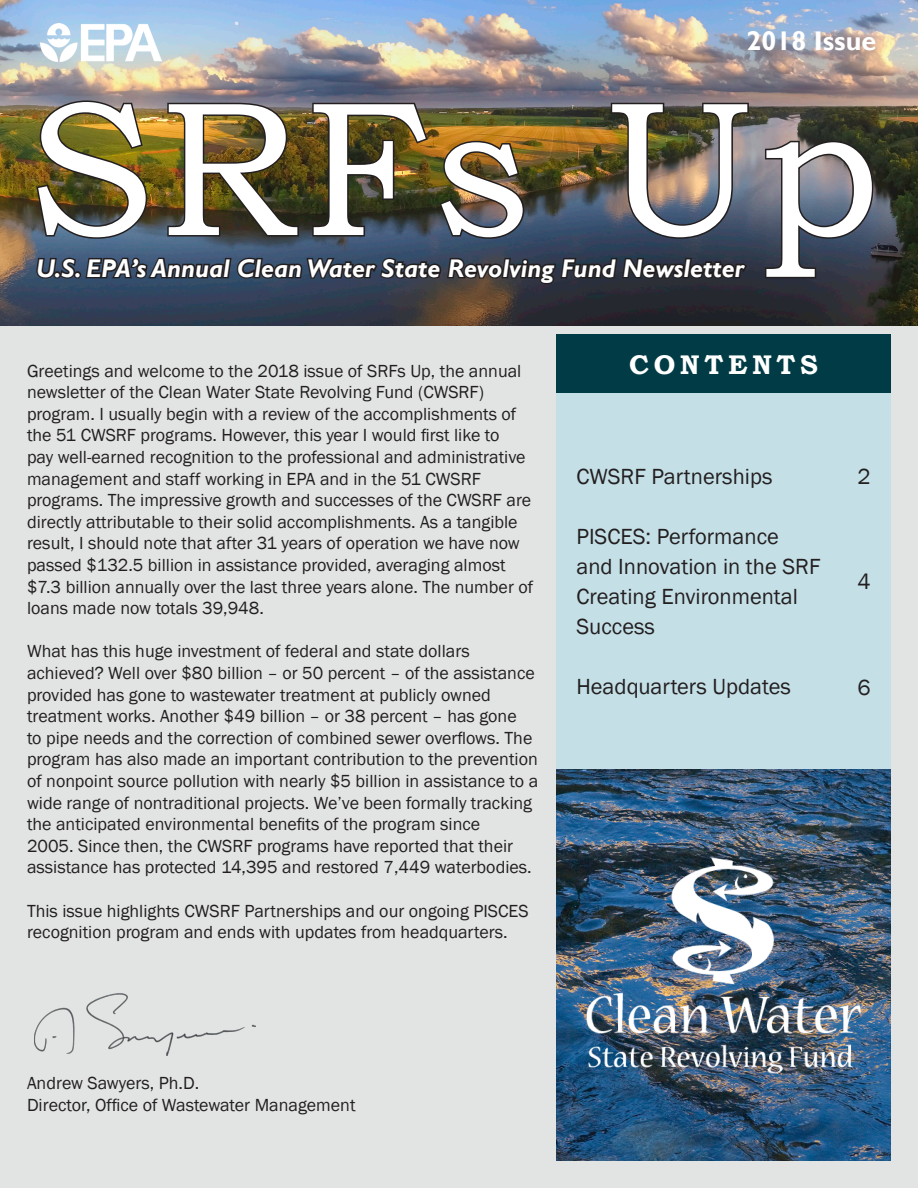
<style>
.page{position:relative;width:918px;height:1188px;background:#fff}
.page>*{position:absolute;margin:0;border:0;box-sizing:border-box;transform-origin:0 0}
.t1{font:192px "Bookman Old Style";letter-spacing:.03em;color:#fff}
.t2{font:700 27px "Gill Sans";color:#fff}
.t3{font:700 27px "Bookman Old Style";letter-spacing:.17em;color:#fff}
.t4{font:italic 700 25.5px "Gill Sans";color:#fff}
.t5{font:22.5px/30px "Franklin Gothic";color:#231f20}
.t6{font:18px/21.6px "Franklin Gothic";color:#231f20}
</style>
<div class="page">
<div style="left:0;top:270px;width:918px;height:918px;background:#e2e4e4"></div>
<img style="left:0;top:0;width:918px;height:326px">
<img style="left:35px;top:99px;width:715px;height:216px">
<svg style="left:763px;top:139px;width:112px;height:141px;background:#545864"></svg>
<img style="left:40px;top:24px;width:121px;height:37px">
<div style="left:556px;top:335px;width:335px;height:58px;background:#003b46"></div>
<div style="left:556px;top:393px;width:335px;height:377px;background:#c4dfe6"></div>
<img style="left:556px;top:770px;width:335px;height:391px">
<img style="left:581px;top:852px;width:285px;height:227px">
<img style="left:35px;top:994px;width:220px;height:62px">
<p class="t2" style="left:747px;top:24px;width:131px">2018 Issue</p>
<p class="t1" style="left:27px;top:45px;width:854px">SRFs Up</p>
<p class="t4" style="left:36px;top:253px;width:710px">U.S. EPA’s Annual Clean Water State Revolving Fund Newsletter</p>
<p class="t6" style="left:27px;top:360px;width:508px">Greetings and welcome to the 2018 issue of SRFs Up, the annual newsletter of the Clean Water State Revolving Fund (CWSRF) program. I usually begin with a review of the accomplishments of the 51 CWSRF programs. However, this year I would first like to<br>pay well-earned recognition to the professional and administrative management and staff working in EPA and in the 51 CWSRF programs. The impressive growth and successes of the CWSRF are directly attributable to their solid accomplishments. As a tangible result, I should note that after 31 years of operation we have now passed $132.5 billion in assistance provided, averaging almost $7.3 billion annually over the last three years alone. The number of loans made now totals 39,948.</p>
<p class="t6" style="left:27px;top:641px;width:513px">What has this huge investment of federal and state dollars achieved? Well over $80 billion – or 50 percent – of the assistance provided has gone to wastewater treatment at publicly owned treatment works. Another $49 billion – or 38 percent – has gone<br>to pipe needs and the correction of combined sewer overflows. The program has also made an important contribution to the prevention of nonpoint source pollution with nearly $5 billion in assistance to a wide range of nontraditional projects. We’ve been formally tracking the anticipated environmental benefits of the program since<br>2005. Since then, the CWSRF programs have reported that their assistance has protected 14,395 and restored 7,449 waterbodies.</p>
<p class="t6" style="left:27px;top:900px;width:503px">This issue highlights CWSRF Partnerships and our ongoing PISCES recognition program and ends with updates from headquarters.</p>
<p class="t3" style="left:629px;top:345px;width:190px">CONTENTS</p>
<p class="t5" style="left:576px;top:462px;width:198px">CWSRF Partnerships</p>
<p class="t5" style="left:576px;top:522px;width:245px">PISCES: Performance and Innovation in the SRF<br>Creating Environmental<br>Success</p>
<p class="t5" style="left:576px;top:672px;width:216px">Headquarters Updates</p>
<p class="t5" style="left:858px;top:462px;width:15px">2</p>
<p class="t5" style="left:858px;top:567px;width:15px">4</p>
<p class="t5" style="left:858px;top:673px;width:15px">6</p>
<p class="t6" style="left:27px;top:1073px;width:174px">Andrew Sawyers, Ph.D.</p>
<p class="t6" style="left:27px;top:1094px;width:330px">Director, Office of Wastewater Management</p>
</div>
